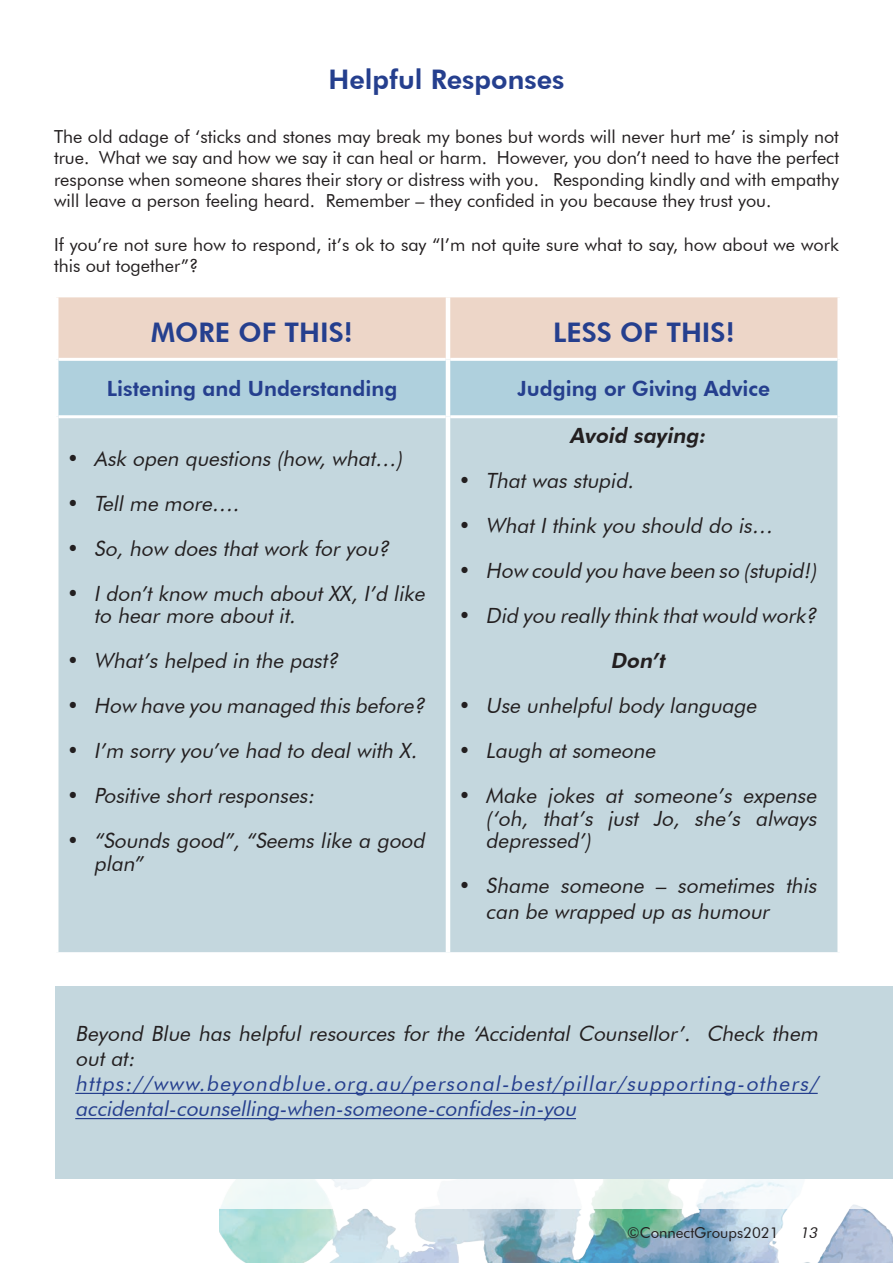
<style>
.page{position:relative;width:893px;height:1263px;background:#fff}
.page>*{position:absolute;margin:0;border:0;box-sizing:border-box;transform-origin:0 0}
.t1{font:800 27px "Futura BT";color:#253f8e}
.t2{font:italic 21px/22.5px "Futura BT";color:#231f20}
.t3{font:italic 21px/25.2px "Futura BT";color:#253f8e}
.t4{font:800 21px "Futura BT";color:#253f8e}
.t5{font:italic 800 21px "Futura BT";color:#231f20}
.t6{font:18px/21.6px "Futura BT";color:#231f20;text-align:justify}
.t7{font:15px "Futura BT";color:#231f20}
.t8{font:italic 15px "Futura BT";color:#231f20}
.s1{font-style:normal}
</style>
<div class="page">
<img style="left:219px;top:1209px;width:674px;height:54px">
<div style="left:56px;top:986px;width:837px;height:193px;background:#c4d7de"></div>
<div style="left:58px;top:297px;width:779px;height:61px;background:#edd6c8"></div>
<div style="left:58px;top:361px;width:779px;height:54px;background:#afd0dd"></div>
<div style="left:58px;top:418px;width:779px;height:534px;background:#c4d7de"></div>
<hr style="left:446px;top:297px;width:4px;height:62px;background:#fff">
<hr style="left:446px;top:359px;width:4px;height:58px;background:#fff">
<hr style="left:446px;top:417px;width:4px;height:535px;background:#fff">
<hr style="left:75px;top:1093px;width:743px;height:1px;background:#253f8e">
<hr style="left:75px;top:1118px;width:501px;height:1px;background:#253f8e">
<p class="t1" style="left:328px;top:63px;width:237px">Helpful Responses</p>
<p class="t6" style="left:54px;top:125px;width:786px">The old adage of ‘sticks and stones may break my bones but words will never hurt me’ is simply not true. What we say and how we say it can heal or harm. However, you don’t need to have the perfect response when someone shares their story or distress with you. Responding kindly and with empathy will leave a person feeling heard. Remember – they confided in you because they trust you.</p>
<p class="t6" style="left:54px;top:233px;width:786px">If you’re not sure how to respond, it’s ok to say “I’m not quite sure what to say, how about we work this out together”?</p>
<p class="t1" style="left:151px;top:316px;width:203px">MORE OF THIS!</p>
<p class="t1" style="left:553px;top:316px;width:183px">LESS OF THIS!</p>
<p class="t4" style="left:107px;top:376px;width:292px">Listening and Understanding</p>
<p class="t4" style="left:517px;top:376px;width:254px">Judging or Giving Advice</p>
<p class="t2" style="left:67px;top:447px;width:341px"><span class="s1">•</span> Ask open questions (how, what…)</p>
<p class="t2" style="left:67px;top:492px;width:178px"><span class="s1">•</span> Tell me more….</p>
<p class="t2" style="left:67px;top:537px;width:328px"><span class="s1">•</span> So, how does that work for you?</p>
<p class="t2" style="left:94px;top:582px;width:337px;text-indent:-27px"><span class="s1">•</span> I don’t know much about XX, I’d like to hear more about it.</p>
<p class="t2" style="left:67px;top:649px;width:277px"><span class="s1">•</span> What’s helped in the past?</p>
<p class="t2" style="left:67px;top:694px;width:364px"><span class="s1">•</span> How have you managed this before?</p>
<p class="t2" style="left:67px;top:739px;width:356px"><span class="s1">•</span> I’m sorry you’ve had to deal with X.</p>
<p class="t2" style="left:67px;top:784px;width:253px"><span class="s1">•</span> Positive short responses:</p>
<p class="t2" style="left:94px;top:829px;width:337px;text-indent:-27px"><span class="s1">•</span> “Sounds good”, “Seems like a good plan”</p>
<p class="t5" style="left:570px;top:423px;width:142px">Avoid saying:</p>
<p class="t2" style="left:459px;top:469px;width:181px"><span class="s1">•</span> That was stupid.</p>
<p class="t2" style="left:459px;top:514px;width:320px"><span class="s1">•</span> What I think you should do is…</p>
<p class="t2" style="left:459px;top:559px;width:364px"><span class="s1">•</span> How could you have been so (stupid!)</p>
<p class="t2" style="left:459px;top:604px;width:364px"><span class="s1">•</span> Did you really think thatwould work?</p>
<p class="t5" style="left:610px;top:648px;width:60px">Don’t</p>
<p class="t2" style="left:459px;top:694px;width:304px"><span class="s1">•</span> Use unhelpful body language</p>
<p class="t2" style="left:459px;top:739px;width:203px"><span class="s1">•</span> Laugh at someone</p>
<p class="t2" style="left:486px;top:784px;width:337px;text-align:justify;text-indent:-27px"><span class="s1">•</span> Make jokes at someone’s expense (‘oh, that’s just Jo, she’s always depressed’)</p>
<p class="t2" style="left:486px;top:873px;width:337px;line-height:25.2px;text-indent:-27px"><span class="s1">•</span> Shame someone – sometimes this can be wrapped up as humour</p>
<p class="t2" style="left:75px;top:1020px;width:748px;line-height:25.2px">Beyond Blue has helpful resources for the ‘Accidental Counsellor’. Check them out at:</p>
<p class="t3" style="left:75px;top:1071px;width:749px">https://www.beyondblue.org.au/personal-best/pillar/supporting-others/ accidental-counselling-when-someone-confides-in-you</p>
<p class="t7" style="left:627px;top:1224px;width:153px">©ConnectGroups2021</p>
<p class="t8" style="left:800px;top:1224px;width:22px">13</p>
</div>
